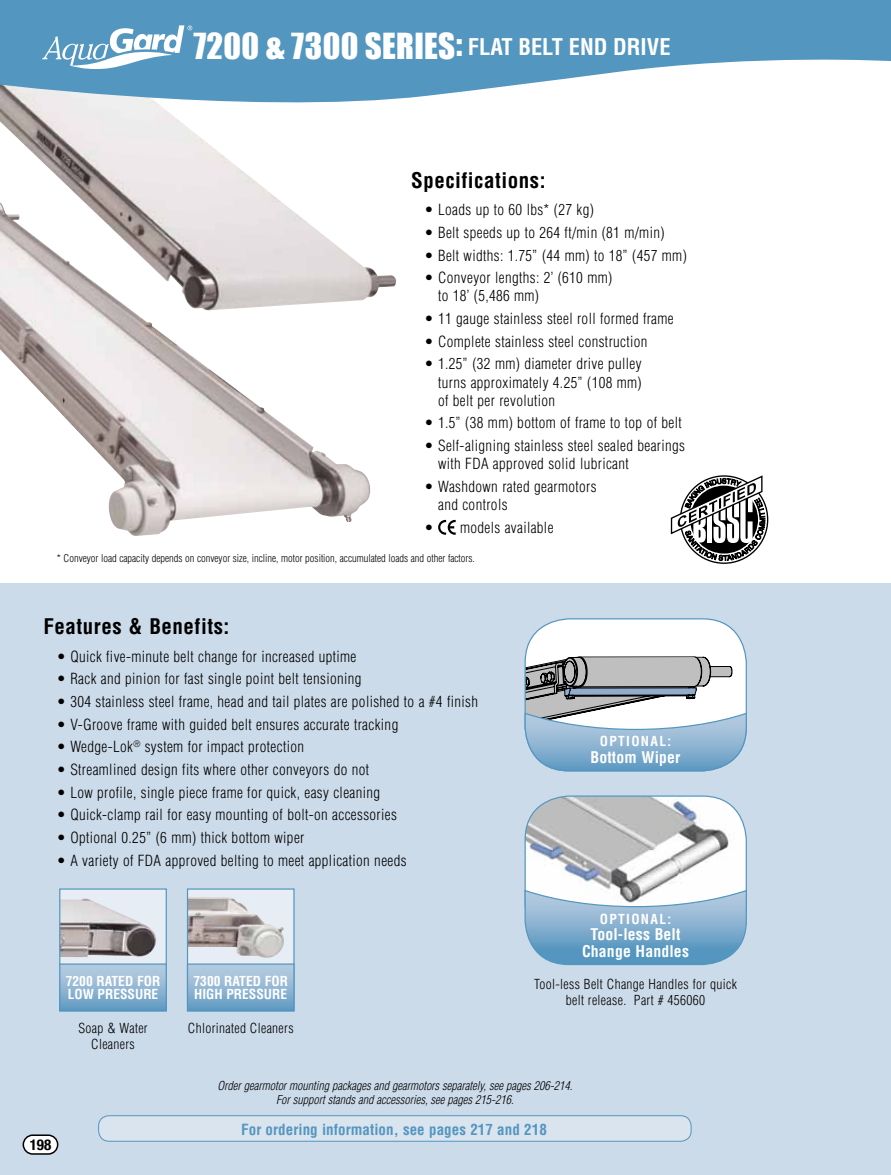
<style>
.page{position:relative;width:891px;height:1175px;background:#fff}
.page>*{position:absolute;margin:0;border:0;box-sizing:border-box;transform-origin:0 0}
.t1{font:33px "Impact";letter-spacing:.01em;color:#fff}
.t2{font:700 condensed 22.5px "Helvetica";color:#fff}
.t3{font:700 condensed 21px "Helvetica";letter-spacing:.025em;color:#000}
.t4{font:700 condensed 15.75px/16.5px "Helvetica";letter-spacing:.01em;color:#fff;text-align:center}
.t5{font:300 condensed 15px/18px "Helvetica";letter-spacing:.025em;color:#000}
.t6{font:700 condensed 15px "Helvetica";letter-spacing:.005em;color:#5396bf}
.t7{font:700 condensed 15px "Helvetica Neue";color:#000}
.t8{font:300 condensed 13.5px/16.2px "Helvetica";letter-spacing:.025em;color:#000;text-align:center}
.t9{font:700 condensed 13.5px/13.5px "Helvetica";color:#fff}
.t10{font:700 condensed 13.5px "Helvetica";letter-spacing:.1em;color:#fff}
.t11{font:700 condensed 13.5px "Helvetica";letter-spacing:.05em;color:#fff}
.t12{font:italic 300 condensed 12px/14.4px "Helvetica";color:#000;text-align:center}
.t13{font:300 condensed 10.5px "Helvetica";color:#000}
.s1{font-family:"Helvetica";font-weight:700;font-stretch:condensed;font-size:22.5px}
</style>
<div class="page">
<div style="left:0;top:583px;width:891px;height:591px;background:#ccdbe9"></div>
<div style="left:99px;top:1115px;width:592px;height:26px;background:#dae4ef;border-radius:10px"></div>
<div style="left:98px;top:1115px;width:594px;height:26px;border:1px solid #5396bf;border-radius:10px"></div>
<svg style="left:438px;top:520px;width:18px;height:15px"></svg>
<div style="left:525px;top:619px;width:221px;height:151px;background:#fff;border-radius:44px"></div>
<svg style="left:524px;top:656px;width:223px;height:116px"></svg>
<img style="left:525px;top:797px;width:220px;height:92px">
<svg style="left:524px;top:889px;width:223px;height:76px;background:#90b7d2"></svg>
<svg style="left:670px;top:475px;width:95px;height:85px"></svg>
<img style="left:0;top:117px;width:396px;height:180px">
<img style="left:0;top:202px;width:371px;height:334px">
<div style="left:60px;top:889px;width:106px;height:122px;background:#e7edf4"></div>
<img style="left:61px;top:898px;width:95px;height:59px">
<div style="left:59px;top:888px;width:108px;height:123px;border:1px solid #5396bf"></div>
<div style="left:60px;top:964px;width:106px;height:46px;background:linear-gradient(to bottom,#bed0e3,#669ec5)"></div>
<div style="left:59px;top:963px;width:108px;height:48px;border:1px solid #5396bf"></div>
<div style="left:188px;top:889px;width:106px;height:122px;background:#e7edf4"></div>
<img style="left:189px;top:897px;width:95px;height:61px">
<div style="left:187px;top:888px;width:108px;height:123px;border:1px solid #5396bf"></div>
<div style="left:188px;top:964px;width:106px;height:46px;background:linear-gradient(to bottom,#bed0e3,#669ec5)"></div>
<div style="left:187px;top:963px;width:108px;height:48px;border:1px solid #5396bf"></div>
<svg style="left:0;top:0;width:891px;height:117px;fill:#5396bf"></svg>
<svg style="left:42px;top:25px;width:150px;height:44px"></svg>
<svg style="left:22px;top:1134px;width:37px;height:21px"></svg>
<h1 class="t1" style="left:193px;top:21px;width:298px">7200 &amp; 7300 SERIES: <span class="s1">Flat</span></h1>
<h2 class="t2" style="left:519px;top:33px;width:107px">Belt End Driv</h2>
<h2 class="t2" style="left:659px;top:33px;width:13px">e</h2>
<h3 class="t3" style="left:411px;top:168px;width:136px">Specifications:</h3>
<p class="t5" style="left:425px;top:201px;width:171px">• Loads up to 60 lbs* (27 kg)</p>
<p class="t5" style="left:425px;top:223px;width:241px">• Belt speeds up to 264 ft/min (81 m/min)</p>
<p class="t5" style="left:425px;top:246px;width:264px">• Belt widths: 1.75” (44 mm) to 18” (457 mm)</p>
<p class="t5" style="left:438px;top:269px;width:176px;text-indent:-14px">• Conveyor lengths: 2’ (610 mm) to 18’ (5,486 mm)</p>
<p class="t5" style="left:425px;top:309px;width:251px">• 11 gauge stainless steel roll formed frame</p>
<p class="t5" style="left:425px;top:332px;width:224px">• Complete stainless steel construction</p>
<p class="t5" style="left:438px;top:355px;width:205px;text-align:justify;text-indent:-14px">• 1.25” (32 mm) diameter drive pulley turns approximately 4.25” (108 mm) of belt per revolution</p>
<p class="t5" style="left:425px;top:414px;width:259px">• 1.5” (38 mm) bottom of frame to top of belt</p>
<p class="t5" style="left:438px;top:436px;width:248px;text-indent:-14px">• Self-aligning stainless steel sealed bearings with FDA approved solid lubricant</p>
<p class="t5" style="left:438px;top:477px;width:160px;text-indent:-14px">• Washdown rated gearmotors and controls</p>
<p class="t5" style="left:425px;top:518px;width:130px">• models available</p>
<p class="t13" style="left:57px;top:551px;width:420px">* Conveyor load capacity depends on conveyor size, incline, motor position, accumulated loads and other factors.</p>
<h3 class="t3" style="left:43px;top:614px;width:188px">Features &amp; Benefits:</h3>
<p class="t5" style="left:57px;top:647px;width:301px">• Quick five-minute belt change for increased uptime</p>
<p class="t5" style="left:57px;top:670px;width:306px">• Rack and pinion for fast single point belt tensioning</p>
<p class="t5" style="left:57px;top:692px;width:423px">• 304 stainless steel frame, head and tail plates are polished to a #4 finish</p>
<p class="t5" style="left:57px;top:715px;width:343px">• V-Groove frame with guided belt ensures accurate tracking</p>
<p class="t5" style="left:57px;top:738px;width:249px">• Wedge-Lok<sup>®</sup> system for impact protection</p>
<p class="t5" style="left:57px;top:760px;width:314px">• Streamlined design fits where other conveyors do not</p>
<p class="t5" style="left:57px;top:783px;width:325px">• Low profile, single piece frame for quick, easy cleaning</p>
<p class="t5" style="left:57px;top:806px;width:342px">• Quick-clamp rail for easy mounting of bolt-on accessories</p>
<p class="t5" style="left:57px;top:828px;width:249px">• Optional 0.25” (6 mm) thick bottom wiper</p>
<p class="t5" style="left:57px;top:851px;width:351px">• A variety of FDA approved belting to meet application needs</p>
<p class="t9" style="left:66px;top:974px;width:94px">7200 Rated for<br>Low Pressure</p>
<p class="t8" style="left:78px;top:1019px;width:71px">Soap &amp; Water<br>Cleaners</p>
<p class="t9" style="left:194px;top:974px;width:80px">7300 Rated for<br>High</p>
<p class="t11" style="left:226px;top:986px;width:62px">Pressure</p>
<p class="t8" style="left:188px;top:1019px;width:107px">Chlorinated Cleaners</p>
<p class="t10" style="left:600px;top:733px;width:73px">OPTIONAL:</p>
<p class="t4" style="left:590px;top:749px;width:92px">Bottom Wiper</p>
<p class="t10" style="left:600px;top:910px;width:73px">OPTIONAL:</p>
<p class="t4" style="left:582px;top:926px;width:109px">Tool-less Belt<br>Change Handles</p>
<p class="t8" style="left:534px;top:975px;width:204px">Tool-less Belt Change Handles for quick belt release. Part # 456060</p>
<p class="t7" style="left:30px;top:1135px;width:23px">198</p>
<p class="t12" style="left:217px;top:1078px;width:356px">Order gearmotor mounting packages and gearmotors separately, see pages 206-214.<br>For support stands and accessories, see pages 215-216.</p>
<p class="t6" style="left:241px;top:1120px;width:307px">For ordering information, see pages 217 and 218</p>
</div>
